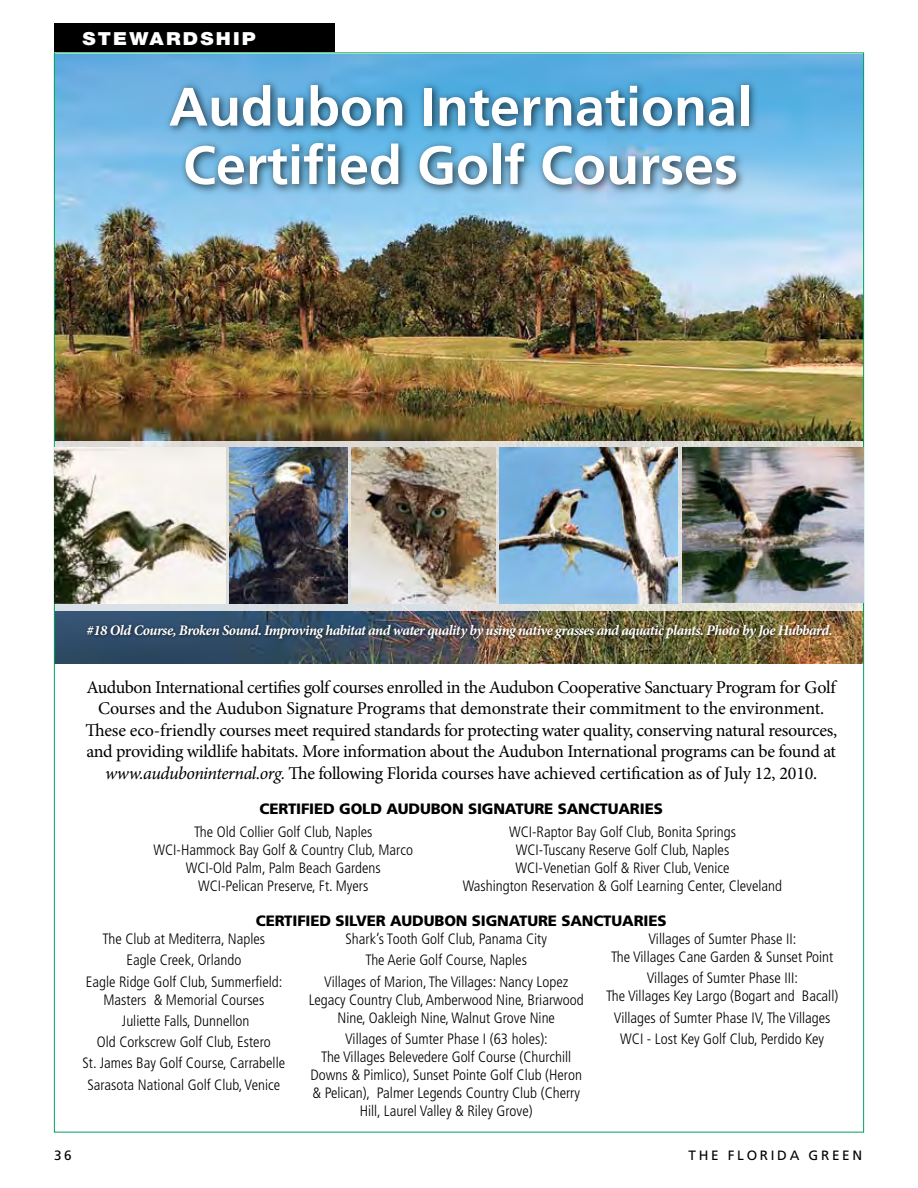
<style>
.page{position:relative;width:918px;height:1188px;background:#fff}
.page>*{position:absolute;margin:0;border:0;box-sizing:border-box;transform-origin:0 0}
.t1{font:700 54px/58.5px "Frutiger";color:#fff}
.t2{font:18px/21.6px "Minion Pro";letter-spacing:-.02em;color:#000;text-align:center}
.t3{font:900 18px "Helvetica Neue";letter-spacing:.11em;color:#fff;scale:1.1 1}
.t4{font:300 condensed 15px/18px "Frutiger";color:#000;text-align:center}
.t5{font:900 15px "Frutiger";letter-spacing:-.01em;color:#000}
.t6{font:italic 700 14.7px "Minion Pro";letter-spacing:-.035em;color:#fff}
.t7{font:13.5px "Frutiger";letter-spacing:.2em;color:#000}
.s1{font-style:italic}
</style>
<div class="page">
<img style="left:56px;top:54px;width:806px;height:610px">
<svg style="left:56px;top:441px;width:806px;height:170px;fill:#dddfdc"></svg>
<div style="left:54px;top:23px;width:281px;height:29px;background:#000"></div>
<div style="left:85px;top:622px;width:751px;height:21px;background:#000;opacity:.75"></div>
<div style="left:163px;top:78px;width:597px;height:119px;background:#000;opacity:.75"></div>
<img style="left:230px;top:447px;width:118px;height:156px">
<img style="left:54px;top:447px;width:171px;height:156px">
<img style="left:351px;top:447px;width:144px;height:156px">
<img style="left:500px;top:447px;width:178px;height:156px">
<img style="left:683px;top:447px;width:180px;height:155px">
<p class="t3" style="left:82px;top:27px;width:159px">STEWARDSHIP</p>
<h1 class="t1" style="left:169px;top:77px;width:585px">Audubon International<br>Certified Golf Courses</h1>
<p class="t6" style="left:87px;top:619px;width:748px">#18 Old Course, Broken Sound. Improving habitat and water quality by using native grasses and aquatic plants. Photo by Joe Hubbard.</p>
<p class="t2" style="left:85px;top:676px;width:753px">Audubon International certifies golf courses enrolled in the Audubon Cooperative Sanctuary Program for Golf Courses and the Audubon Signature Programs that demonstrate their commitment to the environment.<br>These eco-friendly courses meet required standards for protecting water quality, conserving natural resources, and providing wildlife habitats. More information about the Audubon International programs can be found at <span class="s1">www.auduboninternal.org.</span> The following Florida courses have achieved certification as of July 12, 2010.</p>
<p class="t5" style="left:260px;top:800px;width:9px">CERTIFIE</p>
<p class="t5" style="left:323px;top:800px;width:203px">D GOLD AUDUBON SIG NATURE</p>
<p class="t5" style="left:558px;top:800px;width:82px">SANCTUARIES</p>
<p class="t4" style="left:154px;top:823px;width:261px">The Old Collier Golf Club, Naples WCI-Hammock Bay Golf &amp; Country Club, Marco WCI-Old Palm, Palm Beach Gardens WCI-Pelican Preserve, Ft. Myers</p>
<p class="t4" style="left:463px;top:823px;width:321px">WCI-Raptor Bay Golf Club, Bonita Springs<br>WCI-Tuscany Reserve Golf Club, Naples<br>WCI-Venetian Golf &amp; River Club, Venice<br>Washington Reservation &amp; Golf Learning Center, Cleveland</p>
<p class="t4" style="left:86px;top:929px;width:198px;line-height:21.3px">The Club at Mediterra, Naples<br>Eagle Creek, Orlando<br>Eagle Ridge Golf Club, Summerfield:</p>
<p class="t4" style="left:83px;top:989px;width:204px;line-height:21.3px">Masters &amp; Memorial Courses<br>Juliette Falls, Dunnellon<br>Old Corkscrew Golf Club, Estero<br>St. James Bay Golf Course, Carrabelle<br>Sarasota National Golf Club, Venice</p>
<p class="t5" style="left:256px;top:912px;width:9px">CERTIFIE</p>
<p class="t5" style="left:319px;top:912px;width:211px">D SILVER AUDUBON SIGNATURE</p>
<p class="t5" style="left:561px;top:912px;width:82px">SANCTUARIES</p>
<p class="t4" style="left:324px;top:929px;width:246px;line-height:21.3px">Shark’s Tooth Golf Club, Panama City<br>The Aerie Golf Course, Naples<br>Villages of Marion, The Villages: Nancy Lopez</p>
<p class="t4" style="left:309px;top:991px;width:277px">Legacy Country Club, Amberwood Nine, Briarwood<br>Nine, Oakleigh Nine, Walnut Grove Nine</p>
<p class="t4" style="left:311px;top:1030px;width:273px">Villages of Sumter Phase I (63 holes):<br>The Villages Belevedere Golf Course (Churchill Downs &amp; Pimlico), Sunset Pointe Golf Club (Heron &amp; Pelican), Palmer Legends Country Club (Cherry Hill, Laurel Valley &amp; Riley Grove)</p>
<p class="t4" style="left:611px;top:930px;width:224px">Villages of Sumter Phase II:<br>The Villages Cane Garden &amp; Sunset Point</p>
<p class="t4" style="left:606px;top:970px;width:234px">Villages of Sumter Phase III:<br>The Villages Key Largo (Bogart and Bacall)</p>
<p class="t4" style="left:614px;top:1007px;width:218px;line-height:21.3px">Villages of Sumter Phase IV, The Villages<br>WCI - Lost Key Golf Club, Perdido Key</p>
<p class="t7" style="left:54px;top:1147px;width:10px">36</p>
<p class="t7" style="left:688px;top:1147px;width:175px">THE FLORIDA GREEN</p>
</div>
